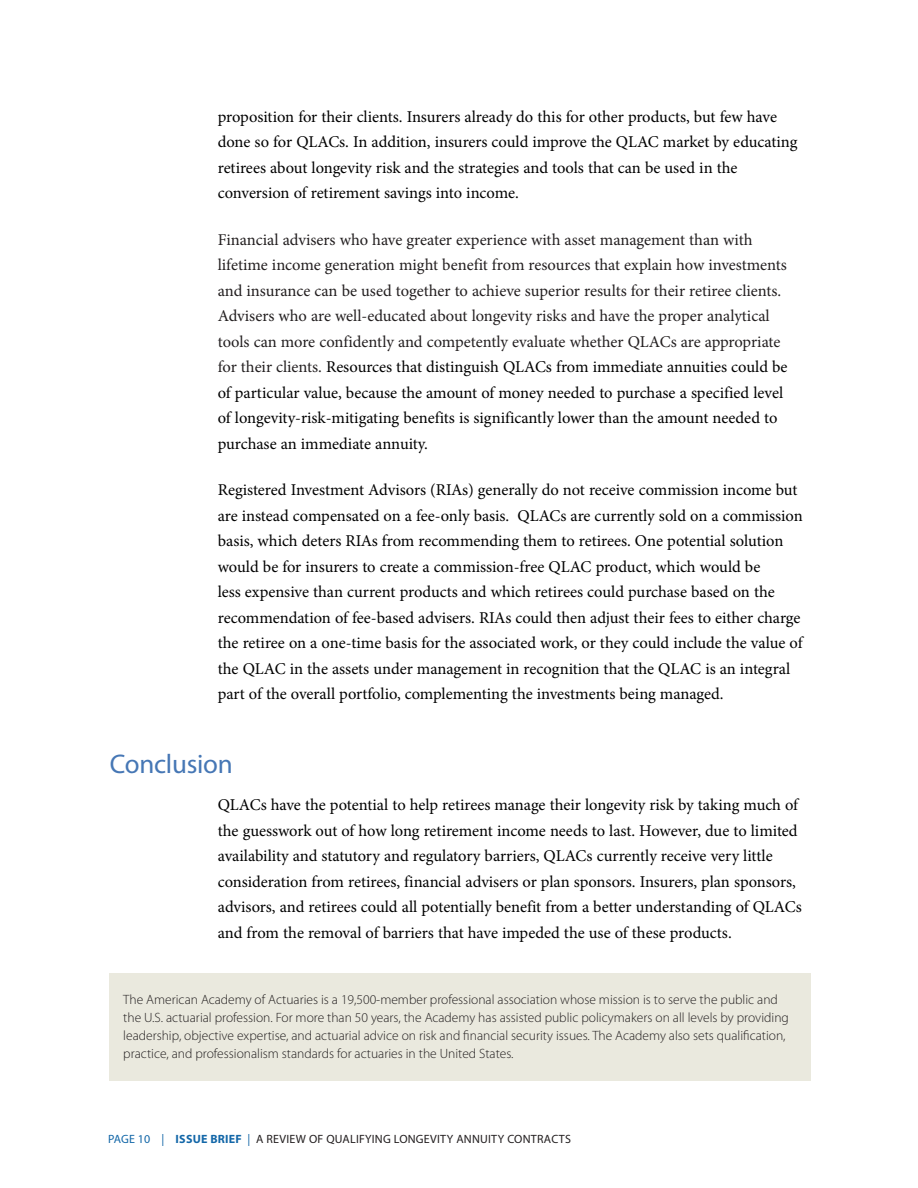
<style>
.page{position:relative;width:918px;height:1188px;background:#fff}
.page>*{position:absolute;margin:0;border:0;box-sizing:border-box;transform-origin:0 0}
.Sub_1_Blueheads{font:27px "Myriad Pro";letter-spacing:-.01em;color:#4677b5}
.text{font:16.5px/25.5px "Minion Pro";letter-spacing:-.005em;color:#000}
.text-2{font:16.5px/25.5px "Minion Pro";color:#231f20}
.t1{font:300 13.5px/18px "Myriad Pro";color:#231f20}
.t2{font:12px "Myriad Pro";letter-spacing:.02em;color:#231f20}
.s1{color:#000}
.s2{color:#1367a8}
.s3{font-weight:700;color:#1367a8}
</style>
<div class="page">
<div style="left:110px;top:974px;width:701px;height:108px;background:#eae9de"></div>
<p class="text" style="left:218px;top:104px;width:581px">proposition for their clients. Insurers already do this for other products, but few have done so for QLACs. In addition, insurers could improve the QLAC market by educating retirees about longevity risk and the strategies and tools that can be used in the conversion of retirement savings into income.</p>
<p class="text-2" style="left:218px;top:227px;width:571px">Financial advisers who have greater experience with asset management than with lifetime income generation might benefit from resources that explain how investments and insurance can be used together to achieve superior results for their retiree clients.<br>Advisers who are well-educated about longevity risks and have the proper analytical tools can more confidently and competently evaluate whether QLACs are appropriate for their clients. <span class="s1">Resources that distinguish QLACs from immediate annuities could be of particular value, because the amount of money needed to purchase a specified level of longevity-risk-mitigating benefits is significantly lower than the amount needed to purchase an immediate annuity.</span></p>
<p class="text" style="left:218px;top:477px;width:587px">Registered Investment Advisors (RIAs) generally do not receive commission income but are instead compensated on a fee-only basis. QLACs are currently sold on a commission basis, which deters RIAs from recommending them to retirees. One potential solution would be for insurers to create a commission-free QLAC product, which would be<br>less expensive than current products and which retirees could purchase based on the recommendation of fee-based advisers. RIAs could then adjust their fees to either charge the retiree on a one-time basis for the associated work, or they could include the value of the QLAC in the assets under management in recognition that the QLAC is an integral part of the overall portfolio, complementing the investments being managed.</p>
<p class="Sub_1_Blueheads" style="left:110px;top:747px;width:124px">Conclusion</p>
<p class="text" style="left:218px;top:792px;width:586px">QLACs have the potential to help retirees manage their longevity risk by taking much of the guesswork out of how long retirement income needs to last. However, due to limited availability and statutory and regulatory barriers, QLACs currently receive very little consideration from retirees, financial advisers or plan sponsors. Insurers, plan sponsors, advisors, and retirees could all potentially benefit from a better understanding of QLACs and from the removal of barriers that have impeded the use of these products.</p>
<p class="t1" style="left:123px;top:991px;width:667px">The American Academy of Actuaries is a 19,500-member professional association whose mission is to serve the public and the U.S. actuarial profession. For more than 50 years, the Academy has assisted public policymakers on all levels by providing leadership, objective expertise, and actuarial advice on risk and financial security issues. The Academy also sets qualification, practice, and professionalism standards for actuaries in the United States.</p>
<p class="t2" style="left:108px;top:1132px;width:464px"><span class="s2">PAGE 10 |</span> <span class="s3">ISSUE BRIEF</span> <span class="s2">|</span> A REVIEW OF QUALIFYING LONGEVITY ANNUITY CONTRACTS</p>
</div>
